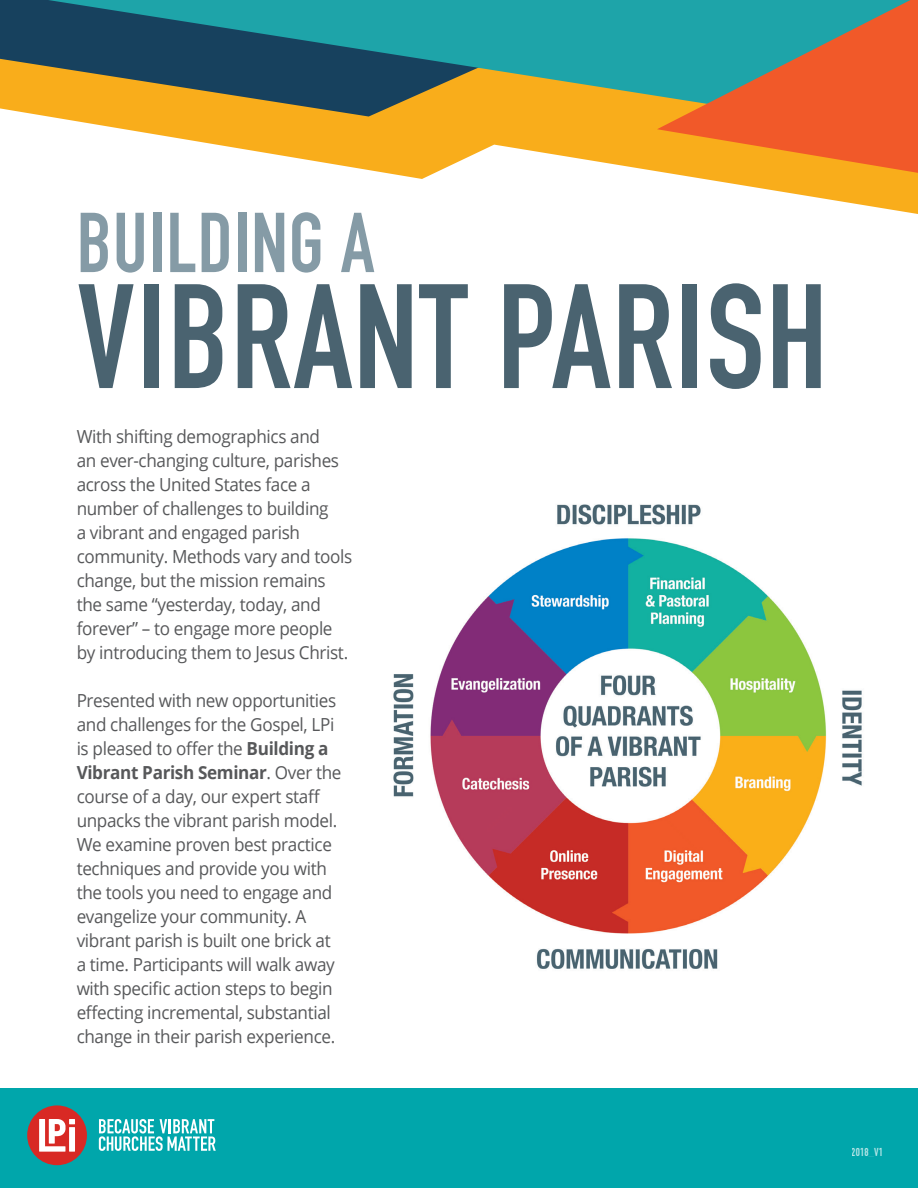
<style>
.page{position:relative;width:918px;height:1188px;background:#fff}
.page>*{position:absolute;margin:0;border:0;box-sizing:border-box;transform-origin:0 0}
.t1{font:700 145.8px "DIN Condensed";letter-spacing:.01em;color:#4a6370}
.t2{font:700 83.4px "DIN Condensed";letter-spacing:.01em;color:#859ba6}
.t3{font:18px/24px "Open Sans";letter-spacing:-.02em;color:#57585a;scale:.95 1}
.t4{font:700 11.25px "DIN Condensed";color:#fff}
.s1{font-weight:700}
</style>
<div class="page">
<svg style="left:52px;top:104px;width:866px;height:110px"></svg>
<svg style="left:0;top:0;width:630px;height:117px;background:#ba9031"></svg>
<svg style="left:48px;top:0;width:609px;height:104px;background:#3d7f75"></svg>
<svg style="left:657px;top:0;width:261px;height:173px;background:#a97f53"></svg>
<div style="left:0;top:1089px;width:918px;height:99px;background:#00a6ab"></div>
<svg style="left:99px;top:1119px;width:117px;height:32px"></svg>
<div style="left:27px;top:1105px;width:60px;height:60px;background:#d82924;border-radius:50%"></div>
<svg style="left:39px;top:1119px;width:36px;height:33px"></svg>
<div style="left:69px;top:1127px;width:6px;height:25px;background:#fff"></div>
<img style="left:393px;top:504px;width:469px;height:465px">
<p class="t2" style="left:77px;top:194px;width:299px">BUILDING A</p>
<p class="t1" style="left:77px;top:251px;width:752px">VIBRANT PARISH</p>
<p class="t3" style="left:77px;top:424px;width:292px">With shifting demographics and<br>an ever-changing culture, parishes across the United States face a number of challenges to building<br>a vibrant and engaged parish community. Methods vary and tools change, but the mission remains the same “yesterday, today, and forever” – to engage more people by introducing them to Jesus Christ.</p>
<p class="t3" style="left:77px;top:688px;width:280px">Presented with new opportunities and challenges for the Gospel, LPi is pleased to offer the <span class="s1">Building a Vibrant Parish Seminar</span>. Over the course of a day, our expert staff unpacks the vibrant parish model.<br>We examine proven best practice techniques and provide you with the tools you need to engage and evangelize your community. A vibrant parish is built one brick at a time. Participants will walk away with specific action steps to begin effecting incremental, substantial change in their parish experience.</p>
<p class="t4" style="left:852px;top:1145px;width:33px">2018_V1</p>
</div>
